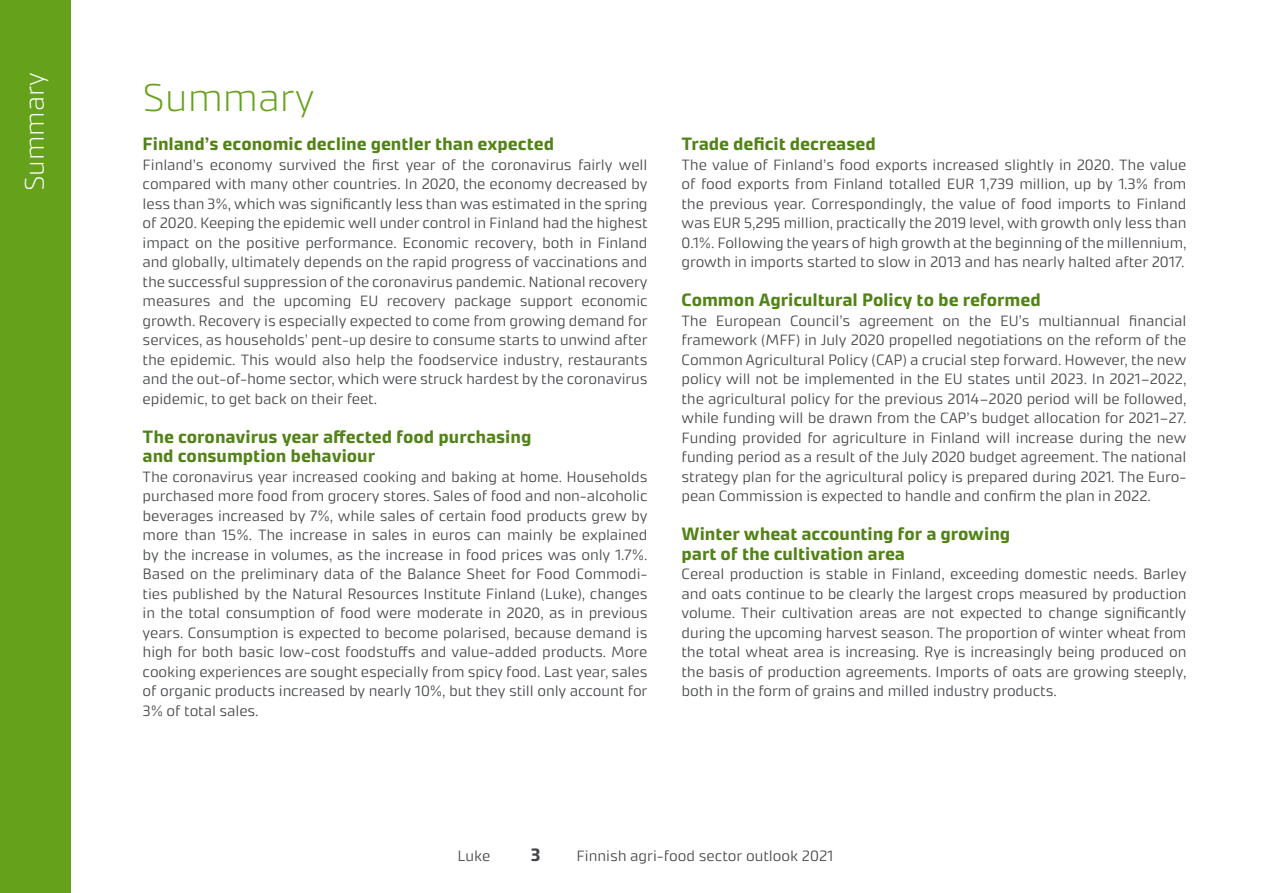
<style>
.page{position:relative;width:1263px;height:893px;background:#fff}
.page>*{position:absolute;margin:0;border:0;box-sizing:border-box;transform-origin:0 0}
.H2_osio-otsikko_2{font:200 39px "Accura";color:#65a11b}
.t1{font:200 27px "Accura";color:#fff}
.väliotsikko{font:700 18px/19.5px "Accura";color:#528316}
.t2{font:700 18px "Accura";color:#434548}
.leipis{font:300 15px/19.5px "Accura";letter-spacing:-.005em;color:#434548;text-align:justify}
.t3{font:15px "Accura Light 2";color:#434548}
</style>
<div class="page">
<div style="left:0;top:0;width:71px;height:893px;background:#65a11b"></div>
<h2 class="t1" style="left:18px;top:191px;width:121px;rotate:-90deg">Summary</h2>
<h2 class="H2_osio-otsikko_2" style="left:143px;top:74px;width:173px">Summary</h2>
<p class="väliotsikko" style="left:143px;top:134px;width:413px">Finland’s economic decline gentler than expected</p>
<p class="leipis" style="left:143px;top:155px;width:506px">Finland’s economy survived the first year of the coronavirus fairly well compared with many other countries. In 2020, the economy decreased by less than 3%, which was significantly less than was estimated in the spring of 2020. Keeping the epidemic well under control in Finland had the highest impact on the positive performance. Economic recovery, both in Finland and globally, ultimately depends on the rapid progress of vaccinations and the successful suppression of the coronavirus pandemic. National recovery measures and the upcoming EU recovery package support economic growth. Recovery is especially expected to come from growing demand for services, as households’ pent-up desire to consume starts to unwind after the epidemic. This would also help the foodservice industry, restaurants and the out-of-home sector, which were struck hardest by the coronavirus epidemic, to get back on their feet.</p>
<p class="väliotsikko" style="left:143px;top:427px;width:390px">The coronavirus year affected food purchasing and consumption behaviour</p>
<p class="leipis" style="left:143px;top:467px;width:506px">The coronavirus year increased cooking and baking at home. Households purchased more food from grocery stores. Sales of food and non-alcoholic beverages increased by 7%, while sales of certain food products grew by more than 15%. The increase in sales in euros can mainly be explained by the increase in volumes, as the increase in food prices was only 1.7%.<br>Based on the preliminary data of the Balance Sheet for Food Commodi&shy;ties published by the Natural Resources Institute Finland (Luke), changes in the total consumption of food were moderate in 2020, as in previous years. Consumption is expected to become polarised, because demand is high for both basic low-cost foodstuffs and value-added products. More cooking experiences are sought especially from spicy food. Last year, sales of organic products increased by nearly 10%, but they still only account for 3% of total sales.</p>
<p class="väliotsikko" style="left:681px;top:134px;width:196px">Trade deficit decreased</p>
<p class="leipis" style="left:681px;top:155px;width:506px">The value of Finland’s food exports increased slightly in 2020. The value of food exports from Finland totalled EUR 1,739 million, up by 1.3% from the previous year. Correspondingly, the value of food imports to Finland was EUR 5,295 million, practically the 2019 level, with growth only less than 0.1%. Following the years of high growth at the beginning of the millennium, growth in imports started to slow in 2013 and has nearly halted after 2017.</p>
<p class="väliotsikko" style="left:681px;top:290px;width:361px">Common Agricultural Policy to be reformed</p>
<p class="leipis" style="left:681px;top:311px;width:506px">The European Council’s agreement on the EU’s multiannual financial framework (MFF) in July 2020 propelled negotiations on the reform of the Common Agricultural Policy (CAP) a crucial step forward. However, the new policy will not be implemented in the EU states until 2023. In 2021-2022, the agricultural policy for the previous 2014-2020 period will be followed, while funding will be drawn from the CAP’s budget allocation for 2021-27.<br>Funding provided for agriculture in Finland will increase during the new funding period as a result of the July 2020 budget agreement. The national strategy plan for the agricultural policy is prepared during 2021. The Euro&shy;pean Commission is expected to handle and confirm the plan in 2022.</p>
<p class="väliotsikko" style="left:681px;top:524px;width:330px">Winter wheat accounting for a growing part of the cultivation area</p>
<p class="leipis" style="left:681px;top:564px;width:506px">Cereal production is stable in Finland, exceeding domestic needs. Barley and oats continue to be clearly the largest crops measured by production volume. Their cultivation areas are not expected to change significantly during the upcoming harvest season. The proportion of winter wheat from the total wheat area is increasing. Rye is increasingly being produced on the basis of production agreements. Imports of oats are growing steeply, both in the form of grains and milled industry products.</p>
<p class="t3" style="left:458px;top:847px;width:34px">Luke</p>
<p class="t2" style="left:531px;top:844px;width:11px">3</p>
<p class="t3" style="left:576px;top:847px;width:258px">Finnish agri-food sector outlook 2021</p>
</div>
